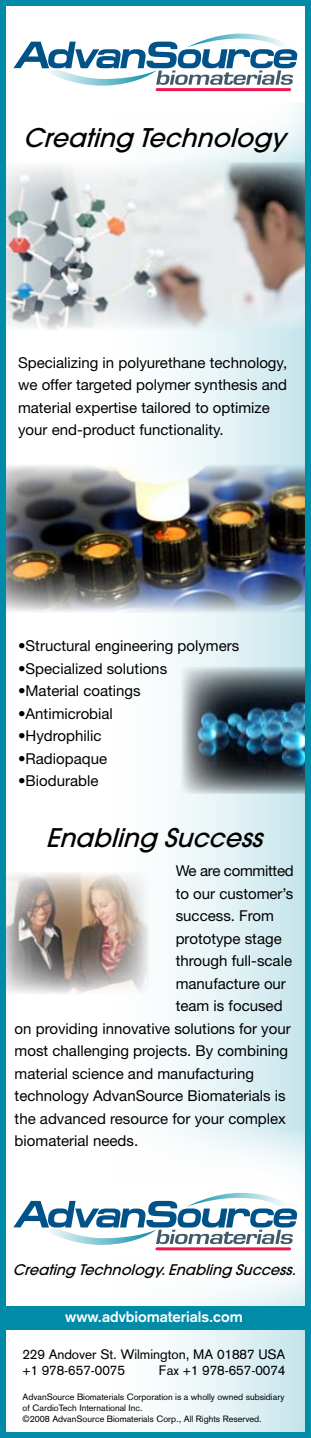
<style>
.page{position:relative;width:311px;height:1438px;background:#fff}
.page>*{position:absolute;margin:0;border:0;box-sizing:border-box;transform-origin:0 0}
.t1{font:italic 500 25.5px "Avant Garde";color:#000}
.t2{font:15px/22.5px "Helvetica Neue";color:#000}
.t3{font:700 15px "Akzidenz Grotesk";color:#fff}
.t4{font:15px "Helvetica Neue";letter-spacing:-.02em;color:#000}
.t5{font:italic 500 14.55px "Avant Garde";color:#000}
.t6{font:13.5px/16.2px "Akzidenz Grotesk";color:#000}
.t7{font:9px/10.8px "Akzidenz Grotesk";color:#000}
</style>
<div class="page">
<div style="left:0;top:102px;width:310px;height:1335px;background:linear-gradient(to right,#fff,#d2ebf0)"></div>
<div style="left:0;top:1128px;width:310px;height:184px;background:#fff"></div>
<img style="left:7px;top:163px;width:296px;height:167px">
<img style="left:7px;top:464px;width:296px;height:148px">
<img style="left:181px;top:666px;width:122px;height:128px">
<div style="left:0;top:0;width:310px;height:163px;background:#fff"></div>
<svg style="left:13px;top:1192px;width:284px;height:52px"></svg>
<hr style="left:157px;top:1247px;width:132px;height:3px;background:#ed164f">
<img style="left:7px;top:872px;width:141px;height:122px">
<div style="left:0;top:1305px;width:310px;height:23px;background:#008ca8"></div>
<svg style="left:13px;top:34px;width:284px;height:52px"></svg>
<hr style="left:157px;top:88px;width:132px;height:3px;background:#ed164f">
<div style="left:0;top:0;width:310px;height:1437px;border:6px solid #008ca8"></div>
<h1 class="t1" style="left:23px;top:122px;width:263px">Creating Technology</h1>
<p class="t2" style="left:18px;top:351px;width:270px">Specializing in polyurethane technology, we offer targeted polymer synthesis and material expertise tailored to optimize your end-product functionality.</p>
<p class="t2" style="left:18px;top:634px;width:222px">•Structural engineering polymers</p>
<p class="t2" style="left:18px;top:657px;width:150px">•Specialized solutions</p>
<p class="t2" style="left:18px;top:679px;width:124px">•Material coatings</p>
<p class="t2" style="left:18px;top:702px;width:96px">•Antimicrobial</p>
<p class="t2" style="left:18px;top:724px;width:85px">•Hydrophilic</p>
<p class="t2" style="left:18px;top:747px;width:90px">•Radiopaque</p>
<p class="t2" style="left:18px;top:769px;width:82px">•Biodurable</p>
<h1 class="t1" style="left:46px;top:822px;width:218px">Enabling Success</h1>
<p class="t4" style="left:175px;top:862px;width:119px">We are committed</p>
<p class="t2" style="left:175px;top:882px;width:119px">to our customer’s</p>
<p class="t2" style="left:175px;top:904px;width:100px">success. From</p>
<p class="t2" style="left:175px;top:927px;width:107px">prototype stage</p>
<p class="t2" style="left:175px;top:949px;width:118px">through full-scale</p>
<p class="t2" style="left:175px;top:972px;width:112px">manufacture our</p>
<p class="t2" style="left:175px;top:994px;width:108px">team is focused</p>
<p class="t2" style="left:15px;top:1017px;width:277px">on providing innovative solutions for your</p>
<p class="t2" style="left:15px;top:1039px;width:274px">most challenging projects. By combining</p>
<p class="t2" style="left:15px;top:1062px;width:240px">material science and manufacturing</p>
<p class="t2" style="left:15px;top:1084px;width:272px">technology AdvanSource Biomaterials is</p>
<p class="t2" style="left:15px;top:1107px;width:272px">the advanced resource for your complex</p>
<p class="t2" style="left:15px;top:1129px;width:125px">biomaterial needs.</p>
<p class="t5" style="left:13px;top:1260px;width:286px">Creating Technology. Enabling Success.</p>
<p class="t3" style="left:65px;top:1307px;width:179px">www.advbiomaterials.com</p>
<p class="t6" style="left:22px;top:1345px;width:264px">229 Andover St. Wilmington, MA 01887 USA +1 978-657-0075</p>
<p class="t6" style="left:158px;top:1362px;width:128px">Fax +1 978-657-0074</p>
<p class="t7" style="left:23px;top:1391px;width:263px">AdvanSource Biomaterials Corporation is a wholly owned subsidiary of CardioTech International Inc.<br>©2008 AdvanSource Biomaterials Corp., All Rights Reserved.</p>
</div>
